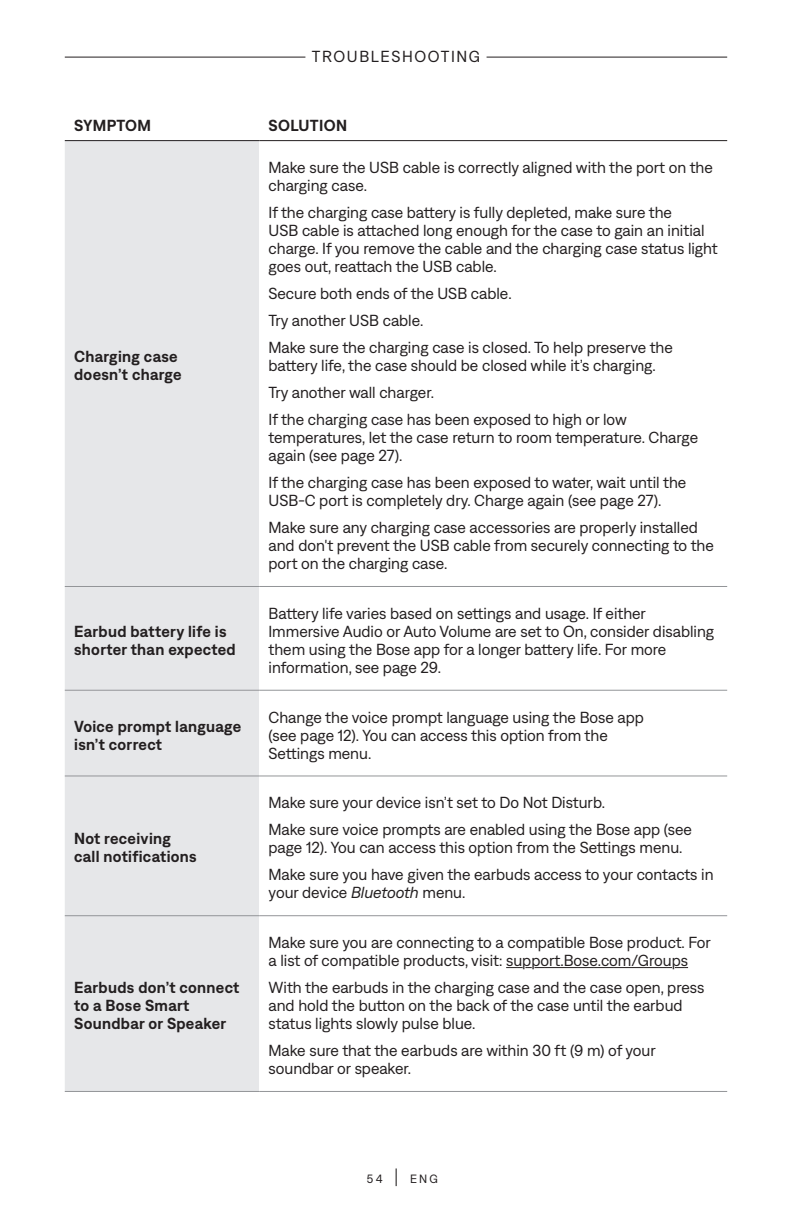
<style>
.page{position:relative;width:792px;height:1224px;background:#fff}
.page>*{position:absolute;margin:0;border:0;box-sizing:border-box;transform-origin:0 0}
.Text_Table{font:16px/18px "Bose Text";color:#231f20}
.Text_Table_Bold{font:600 16px/18px "Bose Text";letter-spacing:.02em;color:#231f20}
.Text_Table-2{font:600 16px/18px "Bose Text";letter-spacing:.02em;color:#231f20}
.Text_Table_Head_1{font:600 16px "Bose Text";letter-spacing:.02em;color:#231f20}
.t1{font:12px "Bose Text";color:#231f20}
.s1{font-style:italic}
.s2{color:#fff}
.s3{font-size:22px}
</style>
<div class="page">
<hr style="left:65px;top:57px;width:662px;height:1px;background:#231f20">
<div style="left:305px;top:40px;width:182px;height:30px;background:#fff"></div>
<div style="left:65px;top:141px;width:194px;height:950px;background:#e6e7e9"></div>
<svg style="left:259px;top:141px;width:468px;height:828px"></svg>
<hr style="left:65px;top:586px;width:194px;height:1px;background:#939598">
<hr style="left:259px;top:586px;width:468px;height:1px;background:#939598">
<hr style="left:65px;top:690px;width:194px;height:1px;background:#939598">
<hr style="left:259px;top:690px;width:468px;height:1px;background:#939598">
<hr style="left:65px;top:140px;width:194px;height:1px;background:#231f20">
<hr style="left:259px;top:140px;width:468px;height:1px;background:#231f20">
<hr style="left:65px;top:776px;width:194px;height:1px;background:#939598">
<hr style="left:259px;top:776px;width:468px;height:1px;background:#939598">
<hr style="left:65px;top:915px;width:194px;height:1px;background:#939598">
<hr style="left:259px;top:915px;width:468px;height:1px;background:#939598">
<hr style="left:65px;top:1091px;width:194px;height:1px;background:#939598">
<hr style="left:259px;top:1091px;width:468px;height:1px;background:#939598">
<hr style="left:506px;top:967px;width:182px;height:1px;background:#231f20">
<p class="Text_Table" style="left:312px;top:46px;width:23px">Troubleshooting</p>
<p class="Text_Table_Head_1" style="left:74px;top:114px;width:78px">SYMPTOM</p>
<p class="Text_Table_Head_1" style="left:269px;top:114px;width:80px">SOLUTION</p>
<p class="Text_Table_Bold" style="left:74px;top:346px;width:109px">Charging case doesn’t charge</p>
<p class="Text_Table_Bold" style="left:74px;top:621px;width:163px">Earbud battery life is shorter than expected</p>
<p class="Text_Table" style="left:269px;top:158px;width:446px">Make sure the USB cable is correctly aligned with the port on the charging case.</p>
<p class="Text_Table" style="left:269px;top:203px;width:451px">If the charging case battery is fully depleted, make sure the<br>USB cable is attached long enough for the case to gain an initial charge. If you remove the cable and the charging case status light goes out, reattach the USB cable.</p>
<p class="Text_Table" style="left:269px;top:284px;width:245px">Secure both ends of the USB cable.</p>
<p class="Text_Table" style="left:269px;top:311px;width:156px">Try another USB cable.</p>
<p class="Text_Table" style="left:269px;top:338px;width:406px">Make sure the charging case is closed. To help preserve the battery life, the case should be closed while it’s charging.</p>
<p class="Text_Table" style="left:269px;top:383px;width:167px">Try another wall charger.</p>
<p class="Text_Table" style="left:269px;top:410px;width:431px">If the charging case has been exposed to high or low temperatures, let the case return to room temperature. Charge again (see page 27).</p>
<p class="Text_Table" style="left:269px;top:473px;width:419px">If the charging case has been exposed to water, wait until the<br>USB-C port is completely dry. Charge again (see page 27).</p>
<p class="Text_Table" style="left:269px;top:518px;width:447px">Make sure any charging case accessories are properly installed and don't prevent the USB cable from securely connecting to the port on the charging case.</p>
<p class="Text_Table" style="left:269px;top:603px;width:447px">Battery life varies based on settings and usage. If either Immersive Audio or Auto Volume are set to On, consider disabling them using the Bose app for a longer battery life. For more information, see page 29.</p>
<p class="Text_Table_Bold" style="left:74px;top:716px;width:169px">Voice prompt language isn’t correct</p>
<p class="Text_Table" style="left:269px;top:707px;width:377px">Change the voice prompt language using the Bose app (see page 12). You can access this option from the<br>Settings menu.</p>
<p class="Text_Table-2" style="left:74px;top:829px;width:124px">Not receiving call notifications</p>
<p class="Text_Table_Bold" style="left:74px;top:977px;width:167px">Earbuds don’t connect to a Bose Smart<br>Soundbar or Speaker</p>
<p class="Text_Table" style="left:269px;top:788px;width:425px;line-height:27px">Make sure your device isn’t set to Do Not Disturb.<br>Make sure voice prompts are enabled using the Bose app (see</p>
<p class="Text_Table" style="left:269px;top:838px;width:415px">page 12). You can access this option from the Settings menu.</p>
<p class="Text_Table" style="left:269px;top:865px;width:447px">Make sure you have given the earbuds access to your contacts in your device <span class="s1">Bluetooth</span> menu.</p>
<p class="Text_Table" style="left:269px;top:933px;width:444px">Make sure you are connecting to a compatible Bose product. For a list of compatible products, visit: <span class="s2">support.Bose.com/Groups</span></p>
<p class="Text_Table" style="left:269px;top:978px;width:437px">With the earbuds in the charging case and the case open, press and hold the button on the back of the case until the earbud status lights slowly pulse blue.</p>
<p class="Text_Table" style="left:269px;top:1041px;width:389px">Make sure that the earbuds are within 30 ft (9 m) of your soundbar or speaker.</p>
<p class="t1" style="left:367px;top:1170px;width:72px">54 <span class="s3">|</span> ENG</p>
</div>
